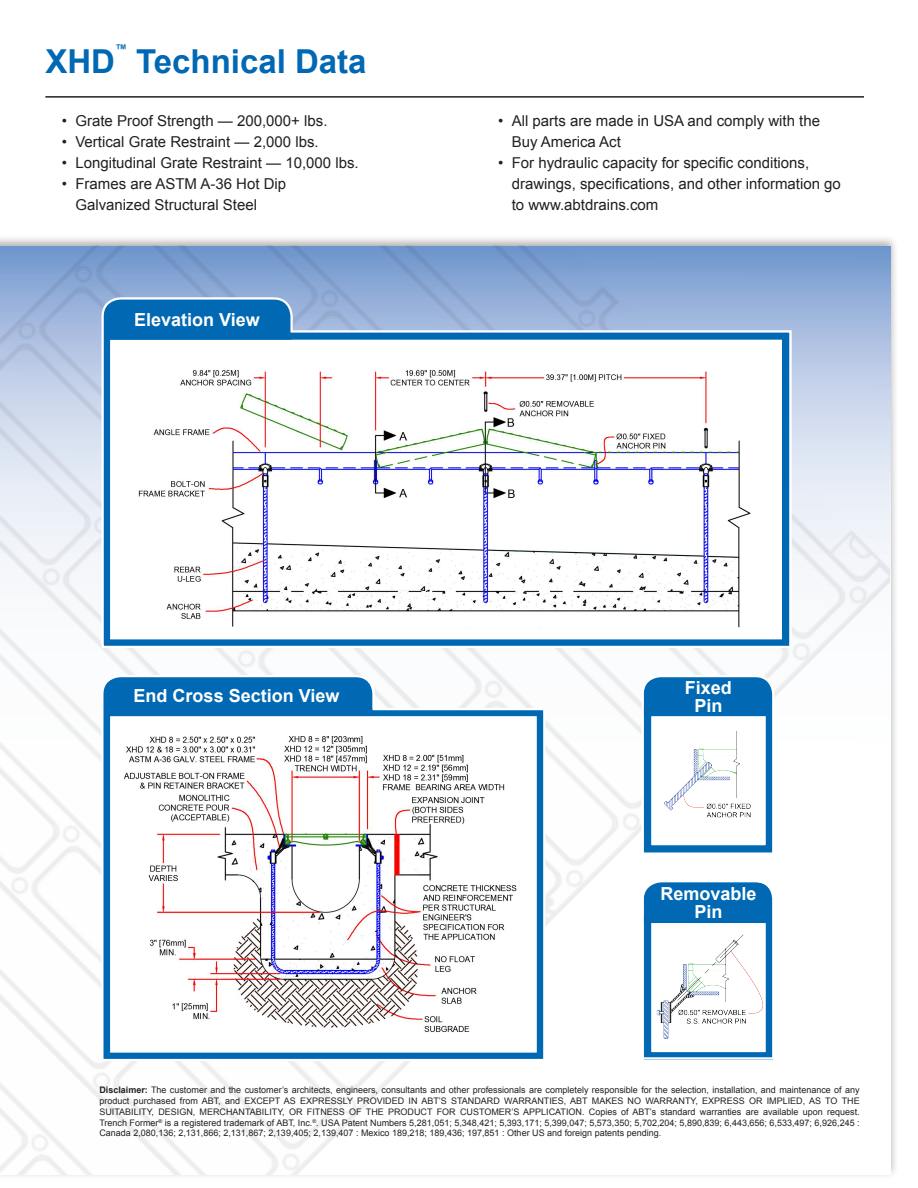
<style>
.page{position:relative;width:918px;height:1188px;background:#fff}
.page>*{position:absolute;margin:0;border:0;box-sizing:border-box;transform-origin:0 0}
.t1{font:700 33px "Arial";color:#0168b3}
.t2{font:700 18px "Arial";color:#fff}
.t3{font:15px/21px "Arial";color:#231f20}
.t4{font:700 12px "Arial";color:#0168b3}
.t5{font:9px/10.8px "Arial";color:#231f20;text-align:justify}
.s1{font-weight:700}
</style>
<div class="page">
<div style="left:0;top:182px;width:899px;height:998px;background:#231f20;opacity:.35"></div>
<img style="left:0;top:245px;width:890px;height:929px">
<hr style="left:45px;top:96px;width:819px;height:2px;background:#231f20">
<svg style="left:640px;top:674px;width:136px;height:182px"></svg>
<svg style="left:640px;top:879px;width:136px;height:182px"></svg>
<svg style="left:100px;top:296px;width:693px;height:353px"></svg>
<svg style="left:100px;top:674px;width:447px;height:388px"></svg>
<p class="t4" style="left:115px;top:41px;width:13px">™</p>
<p class="t1" style="left:45px;top:39px;width:71px">XHD</p>
<p class="t1" style="left:136px;top:39px;width:232px">Technical Data</p>
<p class="t3" style="left:62px;top:111px;width:267px">• Grate Proof Strength — 200,000+ lbs.</p>
<p class="t3" style="left:62px;top:132px;width:258px">• Vertical Grate Restraint — 2,000 lbs.</p>
<p class="t3" style="left:62px;top:153px;width:298px">• Longitudinal Grate Restraint — 10,000 lbs.</p>
<p class="t3" style="left:75px;top:174px;width:212px;text-indent:-14px">• Frames are ASTM A-36 Hot Dip<br>Galvanized Structural Steel</p>
<p class="t2" style="left:134px;top:308px;width:127px">Elevation View</p>
<p class="t3" style="left:512px;top:111px;width:310px;text-indent:-14px">• All parts are made in USA and comply with the<br>Buy America Act</p>
<p class="t3" style="left:512px;top:153px;width:331px;text-indent:-14px">• For hydraulic capacity for specific conditions, drawings, specifications, and other information go to www.abtdrains.com</p>
<p class="t2" style="left:134px;top:684px;width:207px">End Cross Section View</p>
<p class="t2" style="left:685px;top:676px;width:49px">Fixed</p>
<p class="t2" style="left:694px;top:694px;width:30px">Pin</p>
<p class="t2" style="left:660px;top:882px;width:98px">Removable</p>
<p class="t2" style="left:694px;top:900px;width:30px">Pin</p>
<p class="t5" style="left:99px;top:1085px;width:762px"><span class="s1">Disclaimer:</span> The customer and the customer’s architects, engineers, consultants and other professionals are completely responsible for the selection, installation, and maintenance of any product purchased from ABT, and EXCEPT AS EXPRESSLY PROVIDED IN ABT’S STANDARD WARRANTIES, ABT MAKES NO WARRANTY, EXPRESS OR IMPLIED, AS TO THE SUITABILITY, DESIGN, MERCHANTABILITY, OR FITNESS OF THE PRODUCT FOR CUSTOMER’S APPLICATION. Copies of ABT’s standard warranties are available upon request.<br>Trench Former<sup>®</sup> is a registered trademark of ABT, Inc.<sup>®</sup>. USA Patent Numbers 5,281,051; 5,348,421; 5,393,171; 5,399,047; 5,573,350; 5,702,204; 5,890,839; 6,443,656; 6,533,497; 6,926,245 :<br>Canada 2,080,136; 2,131,866; 2,131,867; 2,139,405; 2,139,407 : Mexico 189,218; 189,436; 197,851 : Other US and foreign patents pending.</p>
</div>
